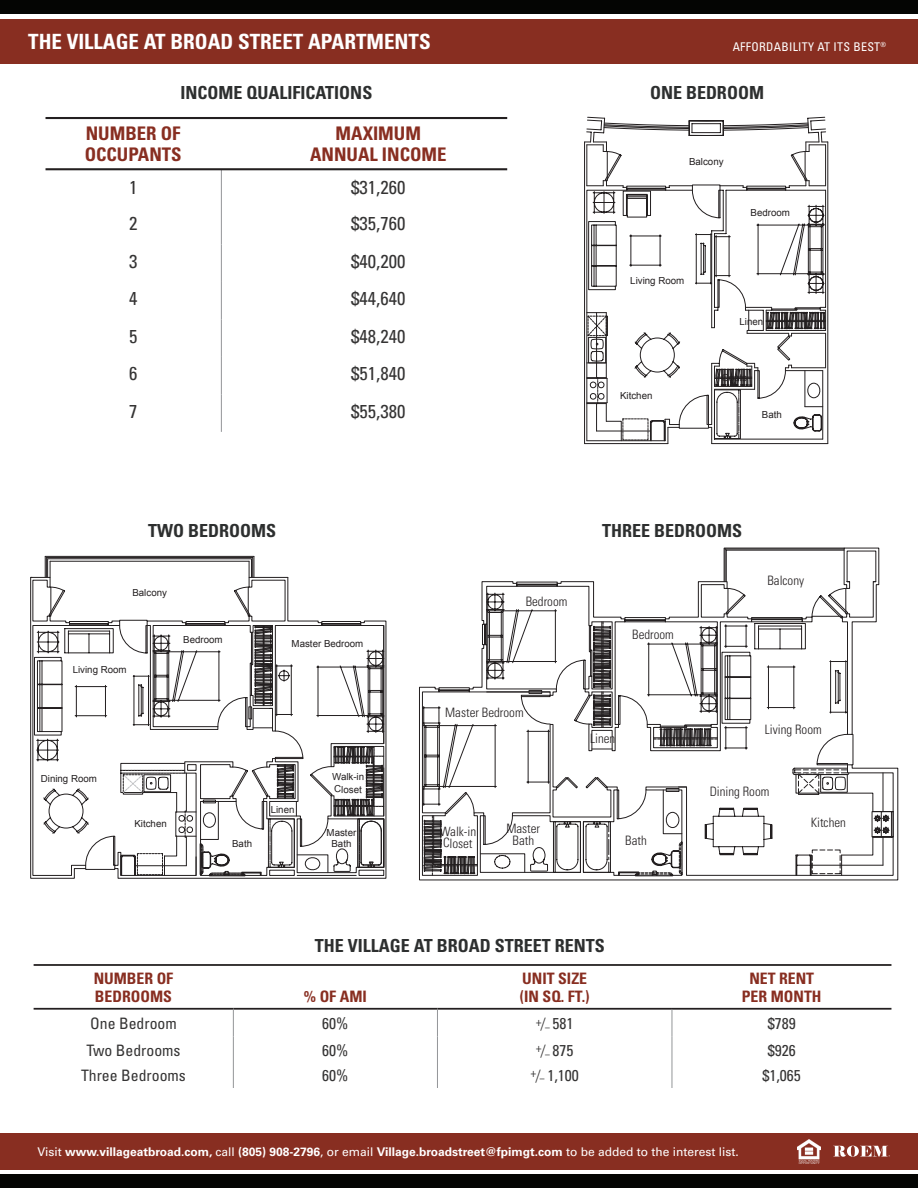
<style>
.page{position:relative;width:918px;height:1188px;background:#fff}
.page>*{position:absolute;margin:0;border:0;box-sizing:border-box;transform-origin:0 0}
.table_content{font:700 condensed 21px "Univers";color:#fff}
.table_content-2{font:condensed 18.75px "Univers";color:#353434}
.table_header{font:700 condensed 18.75px/20.9px "Univers";color:#882e21}
.table_content-3{font:700 condensed 18px "Univers";color:#2d2f2f}
.table_content-4{font:condensed 15.75px "Univers";color:#353434}
.table_header-2{font:700 condensed 15.75px "Univers";color:#882e21}
.t1{font:300 condensed 12.9px/11.9px "Univers";color:#231f20;text-align:center}
.table_content-5{font:700 12px "Univers";color:#fff}
.table_content-6{font:condensed 12px "Univers";letter-spacing:.025em;color:#fff}
.t2{font:9.75px/12.3px "Arial";color:#231f20}
.s1{font-weight:300}
.s2{font-weight:400}
</style>
<div class="page">
<div style="left:0;top:0;width:918px;height:14px;background:#040503"></div>
<div style="left:0;top:20px;width:918px;height:44px;background:#882e21"></div>
<div style="left:0;top:1133px;width:918px;height:36px;background:#882e21"></div>
<svg style="left:419px;top:548px;width:479px;height:332px"></svg>
<svg style="left:422px;top:592px;width:471px;height:283px"></svg>
<svg style="left:724px;top:548px;width:120px;height:34px"></svg>
<svg style="left:30px;top:577px;width:188px;height:302px"></svg>
<hr style="left:209px;top:876px;width:36px;height:1px;background:#231f20">
<svg style="left:45px;top:556px;width:339px;height:320px"></svg>
<hr style="left:384px;top:626px;width:1px;height:118px;background:#231f20">
<hr style="left:384px;top:768px;width:1px;height:48px;background:#231f20">
<hr style="left:384px;top:819px;width:1px;height:48px;background:#231f20">
<hr style="left:34px;top:964px;width:857px;height:2px;background:#231f20">
<hr style="left:34px;top:1008px;width:199px;height:2px;background:#231f20">
<hr style="left:233px;top:1008px;width:204px;height:2px;background:#231f20">
<hr style="left:437px;top:1008px;width:235px;height:2px;background:#231f20">
<hr style="left:672px;top:1008px;width:219px;height:2px;background:#231f20">
<svg style="left:233px;top:1010px;width:1px;height:27px"></svg>
<svg style="left:437px;top:1010px;width:1px;height:27px"></svg>
<svg style="left:672px;top:1010px;width:1px;height:27px"></svg>
<hr style="left:233px;top:1037px;width:1px;height:51px;background:#939598">
<hr style="left:437px;top:1037px;width:1px;height:51px;background:#939598">
<hr style="left:672px;top:1037px;width:1px;height:51px;background:#939598">
<hr style="left:828px;top:142px;width:1px;height:302px;background:#231f20">
<hr style="left:584px;top:142px;width:1px;height:302px;background:#231f20">
<svg style="left:585px;top:117px;width:243px;height:327px"></svg>
<hr style="left:221px;top:170px;width:1px;height:37px;background:#939598">
<hr style="left:221px;top:207px;width:1px;height:37px;background:#939598">
<hr style="left:221px;top:244px;width:1px;height:38px;background:#939598">
<hr style="left:221px;top:282px;width:1px;height:37px;background:#939598">
<hr style="left:221px;top:319px;width:1px;height:38px;background:#939598">
<hr style="left:221px;top:357px;width:1px;height:37px;background:#939598">
<hr style="left:221px;top:394px;width:1px;height:38px;background:#939598">
<hr style="left:46px;top:117px;width:461px;height:2px;background:#231f20">
<hr style="left:46px;top:168px;width:461px;height:2px;background:#231f20">
<div style="left:0;top:1174px;width:918px;height:14px;background:#040503"></div>
<img style="left:798px;top:1139px;width:22px;height:24px">
<svg style="left:833px;top:1146px;width:57px;height:11px"></svg>
<p class="table_content" style="left:28px;top:29px;width:404px">THE VILLAGE AT BROAD STREET APARTMENTS</p>
<p class="table_content-3" style="left:180px;top:82px;width:193px">INCOME QUALIFICATIONS</p>
<p class="table_header" style="left:85px;top:123px;width:98px">NUMBER OF<br>OCCUPANTS</p>
<p class="table_header" style="left:310px;top:123px;width:138px;text-align:center">MAXIMUM<br>ANNUAL INCOME</p>
<p class="table_content-2" style="left:129px;top:175px;width:10px">1</p>
<p class="table_content-2" style="left:351px;top:175px;width:56px">$31,260</p>
<p class="table_content-2" style="left:129px;top:212px;width:10px">2</p>
<p class="table_content-2" style="left:351px;top:212px;width:56px">$35,760</p>
<p class="table_content-2" style="left:129px;top:249px;width:10px">3</p>
<p class="table_content-2" style="left:351px;top:249px;width:56px">$40,200</p>
<p class="table_content-2" style="left:129px;top:287px;width:10px">4</p>
<p class="table_content-2" style="left:351px;top:287px;width:56px">$44,640</p>
<p class="table_content-2" style="left:129px;top:324px;width:10px">5</p>
<p class="table_content-2" style="left:351px;top:324px;width:56px">$48,240</p>
<p class="table_content-2" style="left:129px;top:362px;width:10px">6</p>
<p class="table_content-2" style="left:351px;top:362px;width:56px">$51,840</p>
<p class="table_content-2" style="left:129px;top:399px;width:10px">7</p>
<p class="table_content-2" style="left:351px;top:399px;width:56px">$55,380</p>
<p class="table_content-6" style="left:733px;top:39px;width:155px">AFFORDABILITY AT ITS BEST<sup>®</sup></p>
<p class="table_content-3" style="left:650px;top:82px;width:115px">ONE BEDROOM</p>
<p class="t2" style="left:689px;top:156px;width:36px">Balcony</p>
<p class="t2" style="left:751px;top:207px;width:41px">Bedroom</p>
<p class="t2" style="left:630px;top:275px;width:56px">Living Room</p>
<p class="t2" style="left:740px;top:316px;width:25px">Linen</p>
<p class="t2" style="left:620px;top:390px;width:34px">Kitchen</p>
<p class="t2" style="left:722px;top:371px;width:27px">Coats</p>
<p class="t2" style="left:762px;top:408px;width:22px">Bath</p>
<p class="table_content-3" style="left:148px;top:520px;width:129px">TWO BEDROOMS</p>
<p class="t2" style="left:132px;top:587px;width:36px">Balcony</p>
<p class="t2" style="left:73px;top:664px;width:55px">Living Room</p>
<p class="t2" style="left:183px;top:634px;width:41px">Bedroom</p>
<p class="t2" style="left:41px;top:773px;width:58px">Dining Room</p>
<p class="t2" style="left:292px;top:638px;width:73px">Master Bedroom</p>
<p class="t2" style="left:271px;top:803px;width:25px">Linen</p>
<p class="t2" style="left:332px;top:771px;width:33px;rotate:1deg">Walk-in<br>Closet</p>
<p class="t1" style="left:526px;top:596px;width:43px">Bedroom</p>
<p class="table_content-3" style="left:602px;top:520px;width:142px">THREE BEDROOMS</p>
<p class="t1" style="left:632px;top:629px;width:43px">Bedroom</p>
<p class="t1" style="left:768px;top:575px;width:38px">Balcony</p>
<p class="t1" style="left:445px;top:707px;width:80px">Master Bedroom</p>
<p class="t1" style="left:590px;top:733px;width:27px">Linen</p>
<p class="t1" style="left:765px;top:724px;width:58px">Living Room</p>
<p class="t1" style="left:710px;top:786px;width:61px">Dining Room</p>
<p class="t2" style="left:134px;top:817px;width:34px">Kitchen</p>
<p class="t2" style="left:327px;top:826px;width:31px">Master</p>
<p class="t2" style="left:232px;top:838px;width:21px">Bath</p>
<p class="t2" style="left:332px;top:838px;width:21px">Bath</p>
<p class="t1" style="left:440px;top:825px;width:38px;text-align:left;rotate:1deg">Walk-in<br>Closet</p>
<p class="t1" style="left:506px;top:823px;width:35px">Master<br>Bath</p>
<p class="t1" style="left:625px;top:834px;width:23px">Bath</p>
<p class="table_content-3" style="left:315px;top:935px;width:291px">THE VILLAGE AT BROAD STREET RENTS</p>
<p class="table_header-2" style="left:94px;top:969px;width:81px">NUMBER OF</p>
<p class="table_header-2" style="left:95px;top:986px;width:79px">BEDROOMS</p>
<p class="table_header-2" style="left:304px;top:986px;width:64px">% OF AMI</p>
<p class="table_header-2" style="left:522px;top:969px;width:66px">UNIT SIZE</p>
<p class="table_header-2" style="left:520px;top:986px;width:71px">(IN SQ. FT.)</p>
<p class="t1" style="left:811px;top:816px;width:37px">Kitchen</p>
<p class="table_header-2" style="left:749px;top:969px;width:66px">NET RENT</p>
<p class="table_header-2" style="left:742px;top:986px;width:81px">PER MONTH</p>
<p class="table_content-4" style="left:90px;top:1014px;width:88px">One Bedroom</p>
<p class="table_content-4" style="left:322px;top:1014px;width:28px">60%</p>
<p class="table_content-4" style="left:536px;top:1014px;width:39px"><sup>+</sup><span class="s1">/</span><sub>–</sub> 581</p>
<p class="table_content-4" style="left:768px;top:1014px;width:29px">$789</p>
<p class="table_content-4" style="left:86px;top:1041px;width:96px">Two Bedrooms</p>
<p class="table_content-4" style="left:81px;top:1065px;width:106px">Three Bedrooms</p>
<p class="table_content-4" style="left:768px;top:1041px;width:29px">$926</p>
<p class="table_content-4" style="left:762px;top:1065px;width:40px">$1,065</p>
<p class="table_content-4" style="left:322px;top:1041px;width:28px">60%</p>
<p class="table_content-4" style="left:322px;top:1065px;width:28px">60%</p>
<p class="table_content-4" style="left:536px;top:1041px;width:39px"><sup>+</sup><span class="s1">/</span><sub>–</sub> 875</p>
<p class="table_content-4" style="left:531px;top:1065px;width:50px"><sup>+</sup><span class="s1">/</span><sub>–</sub> 1,100</p>
<p class="table_content-5" style="left:38px;top:1144px;width:703px"><span class="s2">Visit</span> www.villageatbroad.com, <span class="s2">call</span> (805) 908-2796<span class="s2">, or email</span> Village.broadstreet@fpimgt.com <span class="s2">to be added to the interest list.</span></p>
</div>
